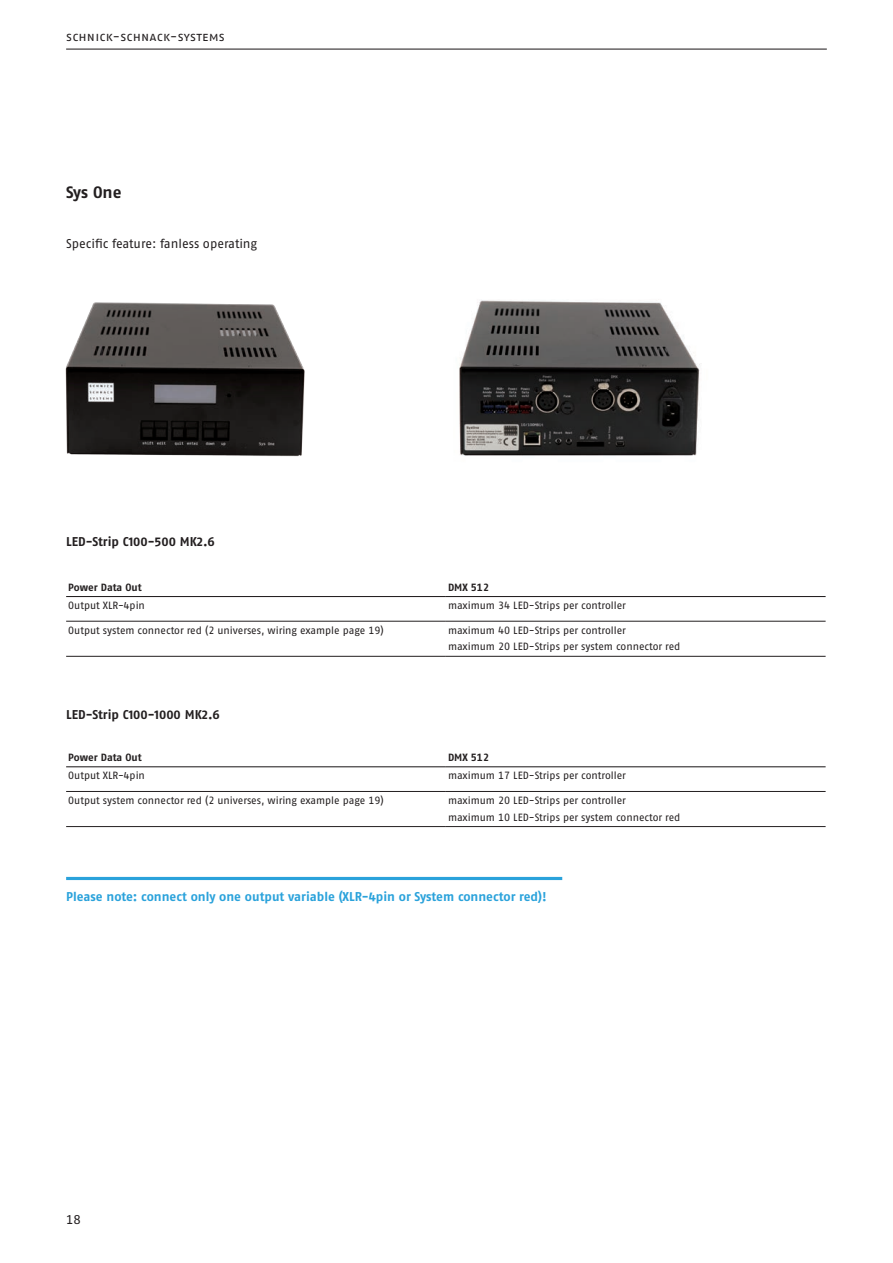
<style>
.page{position:relative;width:893px;height:1263px;background:#fff}
.page>*{position:absolute;margin:0;border:0;box-sizing:border-box;transform-origin:0 0}
.t1{font:700 16.5px "Fago OT";color:#231f20}
.t2{font:700 12.75px "Fago OT";color:#2aa2db}
.t3{font:12.75px "Fago OT";letter-spacing:.015em;color:#231f20}
.t4{font:700 12.75px "Fago OT";color:#231f20}
.t5{font:10.5px/16.5px "Fago OT";color:#231f20}
.t6{font:700 10.5px "Fago OT";letter-spacing:-.005em;color:#231f20}
</style>
<div class="page">
<hr style="left:66px;top:49px;width:761px;height:1px;background:#231f20">
<hr style="left:66px;top:596px;width:380px;height:1px;background:#231f20">
<hr style="left:446px;top:596px;width:380px;height:1px;background:#231f20">
<hr style="left:66px;top:621px;width:380px;height:1px;background:#231f20">
<hr style="left:446px;top:621px;width:380px;height:1px;background:#231f20">
<hr style="left:66px;top:656px;width:380px;height:1px;background:#231f20">
<hr style="left:446px;top:656px;width:380px;height:1px;background:#231f20">
<hr style="left:66px;top:766px;width:380px;height:1px;background:#231f20">
<hr style="left:446px;top:766px;width:380px;height:1px;background:#231f20">
<hr style="left:66px;top:791px;width:380px;height:1px;background:#231f20">
<hr style="left:446px;top:791px;width:380px;height:1px;background:#231f20">
<hr style="left:66px;top:826px;width:380px;height:1px;background:#231f20">
<hr style="left:446px;top:826px;width:380px;height:1px;background:#231f20">
<img style="left:65px;top:302px;width:240px;height:155px">
<img style="left:459px;top:300px;width:241px;height:156px">
<hr style="left:66px;top:877px;width:496px;height:3px;background:#2aa2db">
<p class="t3" style="left:66px;top:29px;width:160px">schnick-schnack-systems</p>
<h1 class="t1" style="left:66px;top:183px;width:57px">Sys One</h1>
<p class="t3" style="left:66px;top:236px;width:193px">Specific feature: fanless operating</p>
<p class="t4" style="left:66px;top:534px;width:150px">LED-Strip C100-500 MK2.6</p>
<p class="t6" style="left:68px;top:580px;width:75px">Power Data Out</p>
<p class="t6" style="left:448px;top:580px;width:43px">DMX 512</p>
<p class="t5" style="left:68px;top:597px;width:78px">Output XLR-4pin</p>
<p class="t5" style="left:448px;top:597px;width:179px">maximum 34 LED-Strips per controller</p>
<p class="t5" style="left:68px;top:622px;width:317px">Output system connector red (2 universes, wiring example page 19)</p>
<p class="t5" style="left:448px;top:622px;width:234px">maximum 40 LED-Strips per controller<br>maximum 20 LED-Strips per system connector red</p>
<p class="t4" style="left:66px;top:707px;width:155px">LED-Strip C100-1000 MK2.6</p>
<p class="t6" style="left:68px;top:751px;width:75px">Power Data Out</p>
<p class="t6" style="left:448px;top:751px;width:43px">DMX 512</p>
<p class="t5" style="left:68px;top:767px;width:78px">Output XLR-4pin</p>
<p class="t5" style="left:448px;top:767px;width:179px">maximum 17 LED-Strips per controller</p>
<p class="t5" style="left:68px;top:792px;width:317px">Output system connector red (2 universes, wiring example page 19)</p>
<p class="t5" style="left:448px;top:792px;width:234px">maximum 20 LED-Strips per controller<br>maximum 10 LED-Strips per system connector red</p>
<p class="t2" style="left:66px;top:889px;width:482px">Please note: connect only one output variable (XLR-4pin or System connector red)!</p>
<p class="t3" style="left:66px;top:1212px;width:16px">18</p>
</div>
